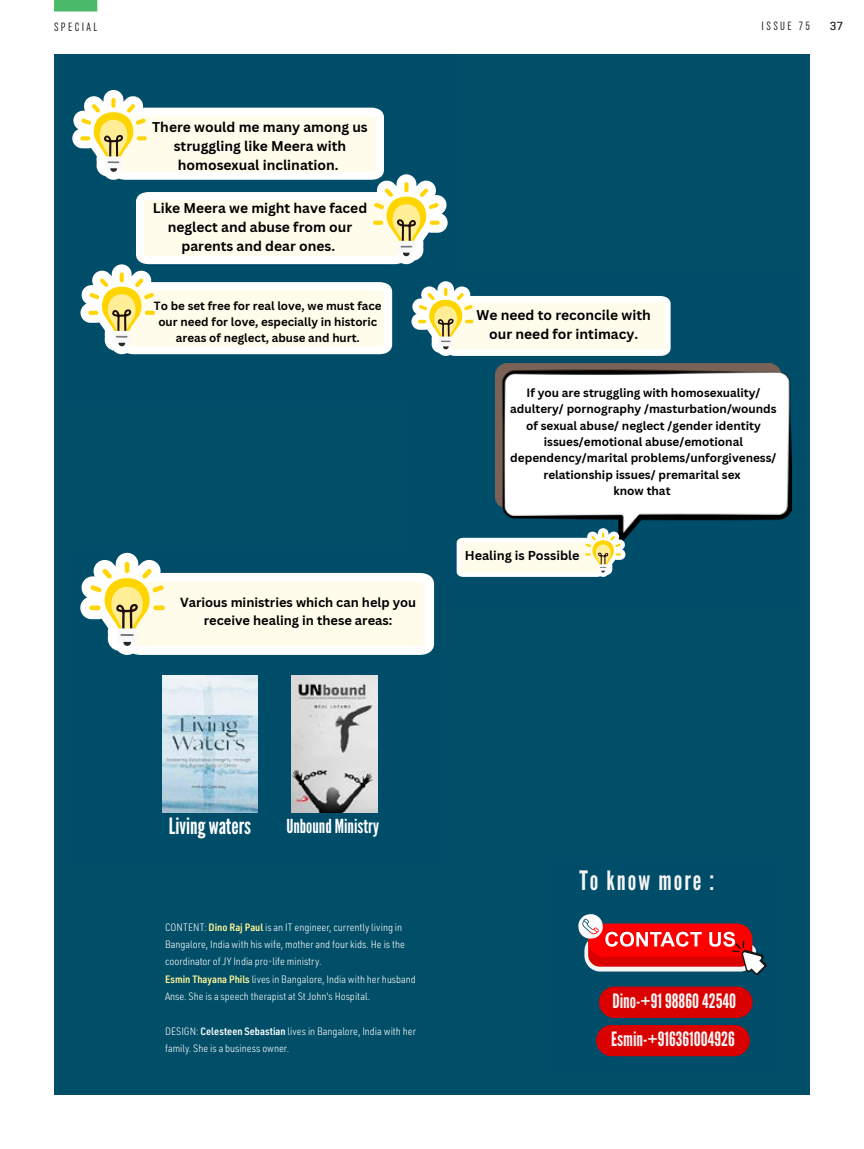
<style>
.page{position:relative;width:864px;height:1149px;background:#fff}
.page>*{position:absolute;margin:0;border:0;box-sizing:border-box;transform-origin:0 0}
.t1{font:26.7px "League Gothic";letter-spacing:.075em;color:#f4f4f4}
.t2{font:22.35px "League Gothic";color:#fff}
.t3{font:19.65px/38.2px "League Gothic";color:#f4f4f4}
.t4{font:19.2px "League Gothic";color:#fff}
.t5{font:700 13.8px/19.2px "Canva Sans";color:#000;text-align:center}
.t6{font:700 12.9px/17.9px "Canva Sans";color:#000;text-align:center}
.t7{font:700 12.6px "Canva Sans";color:#000}
.t8{font:extra-condensed 12px "Uniform";letter-spacing:.2em;color:#231f20}
.t9{font:500 12px "Geogrotesque";color:#231f20}
.t10{font:700 11.7px/16.4px "Canva Sans";color:#000;text-align:center}
.t11{font:700 11.55px/16px "Canva Sans";color:#000;text-align:center}
.t12{font:300 10.5px/17.2px "URWDIN Semi Cond";color:#fff}
.s1{font-weight:600;color:#fff799}
.s2{font-weight:600}
</style>
<div class="page">
<div style="left:54px;top:54px;width:755px;height:1040px;background:#004e67"></div>
<svg style="left:599px;top:986px;width:153px;height:31px;background:#cd0405"></svg>
<svg style="left:578px;top:914px;width:188px;height:60px"></svg>
<div style="left:596px;top:1025px;width:153px;height:30px;background:#da0000"></div>
<svg style="left:72px;top:90px;width:598px;height:266px"></svg>
<img style="left:495px;top:364px;width:295px;height:175px">
<svg style="left:456px;top:528px;width:169px;height:48px"></svg>
<svg style="left:80px;top:552px;width:354px;height:102px"></svg>
<div style="left:117px;top:634px;width:20px;height:7px;background:#f9f9f9;border-radius:3px"></div>
<div style="left:117px;top:628px;width:20px;height:7px;background:#f9f9f9;border-radius:3px"></div>
<hr style="left:120px;top:633px;width:14px;height:3px;background:#797979">
<img style="left:163px;top:675px;width:94px;height:137px">
<img style="left:291px;top:675px;width:86px;height:137px">
<div style="left:54px;top:0;width:43px;height:11px;background:#4ab969"></div>
<p class="t8" style="left:54px;top:20px;width:45px">SPECIAL</p>
<p class="t8" style="left:761px;top:19px;width:50px">ISSUE 75</p>
<p class="t9" style="left:829px;top:19px;width:15px">37</p>
<h3 class="t5" style="left:152px;top:118px;width:217px">There would me many among us struggling like Meera with homosexual inclination.</h3>
<h3 class="t5" style="left:153px;top:198px;width:216px">Like Meera we might have faced neglect and abuse from our parents and dear ones.</h3>
<p class="t11" style="left:154px;top:297px;width:229px">To be set free for real love, we must face our need for love, especially in historic areas of neglect, abuse and hurt.</p>
<h3 class="t5" style="left:476px;top:306px;width:176px">We need to reconcile with our need for intimacy.</h3>
<p class="t10" style="left:510px;top:384px;width:268px">If you are struggling with homosexuality/ adultery/ pornography /masturbation/wounds of sexual abuse/ neglect /gender identity issues/emotional abuse/emotional dependency/marital problems/unforgiveness/ relationship issues/ premarital sex<br>know that</p>
<p class="t6" style="left:180px;top:593px;width:238px">Various ministries which can help you receive healing in these areas:</p>
<p class="t7" style="left:464px;top:548px;width:116px">Healing is Possible</p>
<h2 class="t2" style="left:169px;top:812px;width:84px">Living waters</h2>
<h3 class="t4" style="left:286px;top:814px;width:94px">Unbound Ministry</h3>
<p class="t12" style="left:165px;top:918px;width:252px">CONTENT: <span class="s1">Dino Raj Paul</span> is an IT engineer, currently living in Bangalore, India with his wife, mother and four kids. He is the coordinator of JY India pro-life ministry.<br><span class="s1">Esmin Thayana Phils</span> lives in Bangalore, India with her husband Anse. She is a speech therapist at St John's Hospital.</p>
<p class="t12" style="left:165px;top:1021px;width:252px">DESIGN: <span class="s2">Celesteen Sebastian</span> lives in Bangalore, India with her family. She is a business owner.</p>
<h1 class="t1" style="left:579px;top:864px;width:136px">To know more :</h1>
<h3 class="t3" style="left:610px;top:981px;width:126px">Dino-+919886042540<br>Esmin-+916361004926</h3>
</div>
